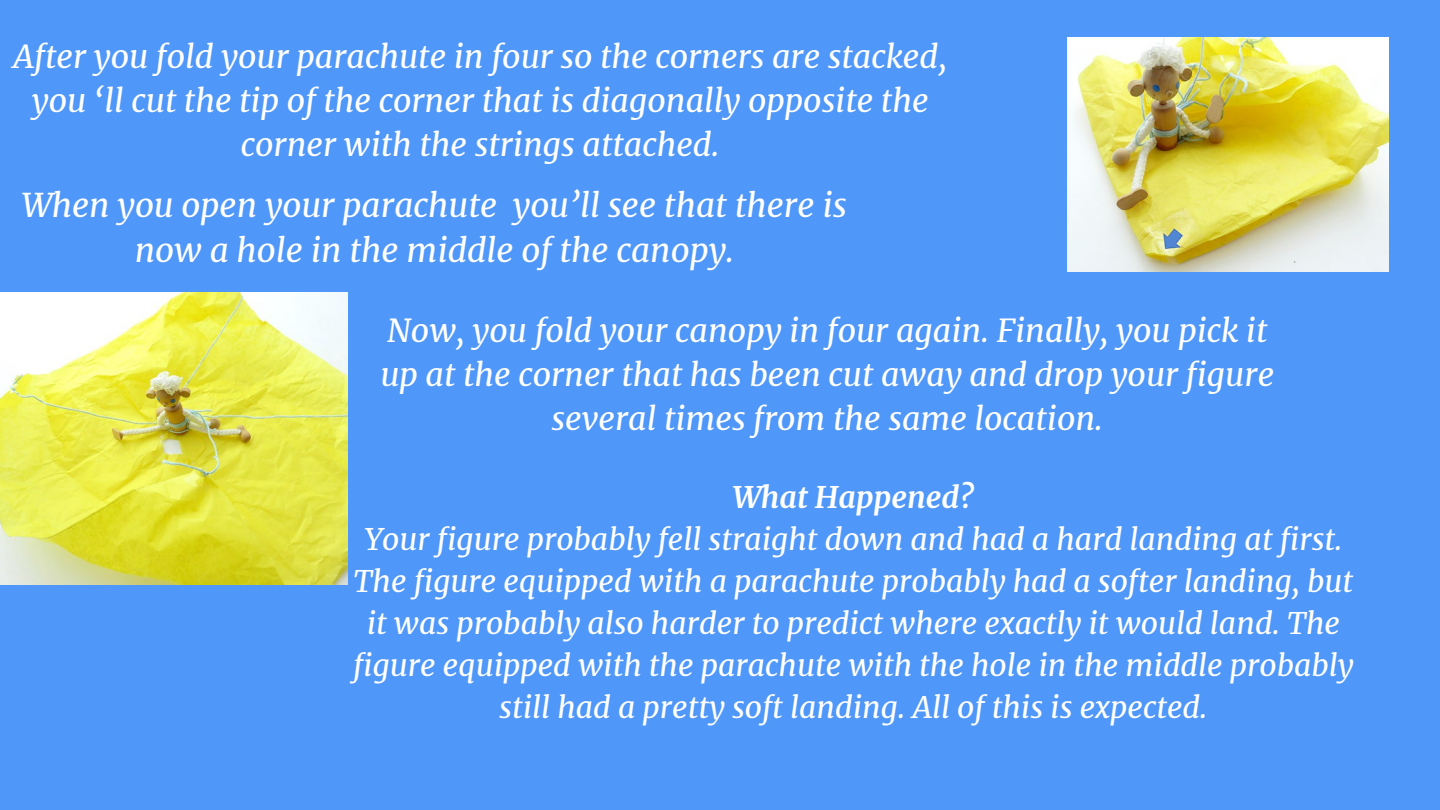
<style>
.page{position:relative;width:1440px;height:810px;background:#4f97f8}
.page>*{position:absolute;margin:0;border:0;box-sizing:border-box;transform-origin:0 0}
.t1{font:italic 33px/45.8px "Merriweather";color:#fff;text-align:center}
.t2{font:italic 32px/44.2px "Merriweather";color:#fff;text-align:center}
.t3{font:italic 30px/42px "Merriweather";color:#fff;text-align:center}
.t4{font:italic 700 30px "Merriweather";color:#fff}
</style>
<div class="page">
<img style="left:1067px;top:38px;width:321px;height:233px">
<img style="left:0;top:293px;width:348px;height:291px">
<p class="t2" style="left:13px;top:34px;width:935px">After you fold your parachute in four so the corners are stacked, you ‘ll cut the tip of the corner that is diagonally opposite the corner with the strings attached.</p>
<p class="t1" style="left:22px;top:182px;width:826px">When you open your parachute you’ll see that there is now a hole in the middle of the canopy.</p>
<p class="t2" style="left:380px;top:308px;width:895px">Now, you fold your canopy in four again. Finally, you pick it up at the corner that has been cut away and drop your figure several times from the same location.</p>
<p class="t4" style="left:733px;top:479px;width:242px">What Happened?</p>
<p class="t3" style="left:353px;top:519px;width:1002px">Your figure probably fell straight down and had a hard landing at first.<br>The figure equipped with a parachute probably had a softer landing, but it was probably also harder to predict where exactly it would land. The figure equipped with the parachute with the hole in the middle probably still had a pretty soft landing. All of this is expected.</p>
</div>
